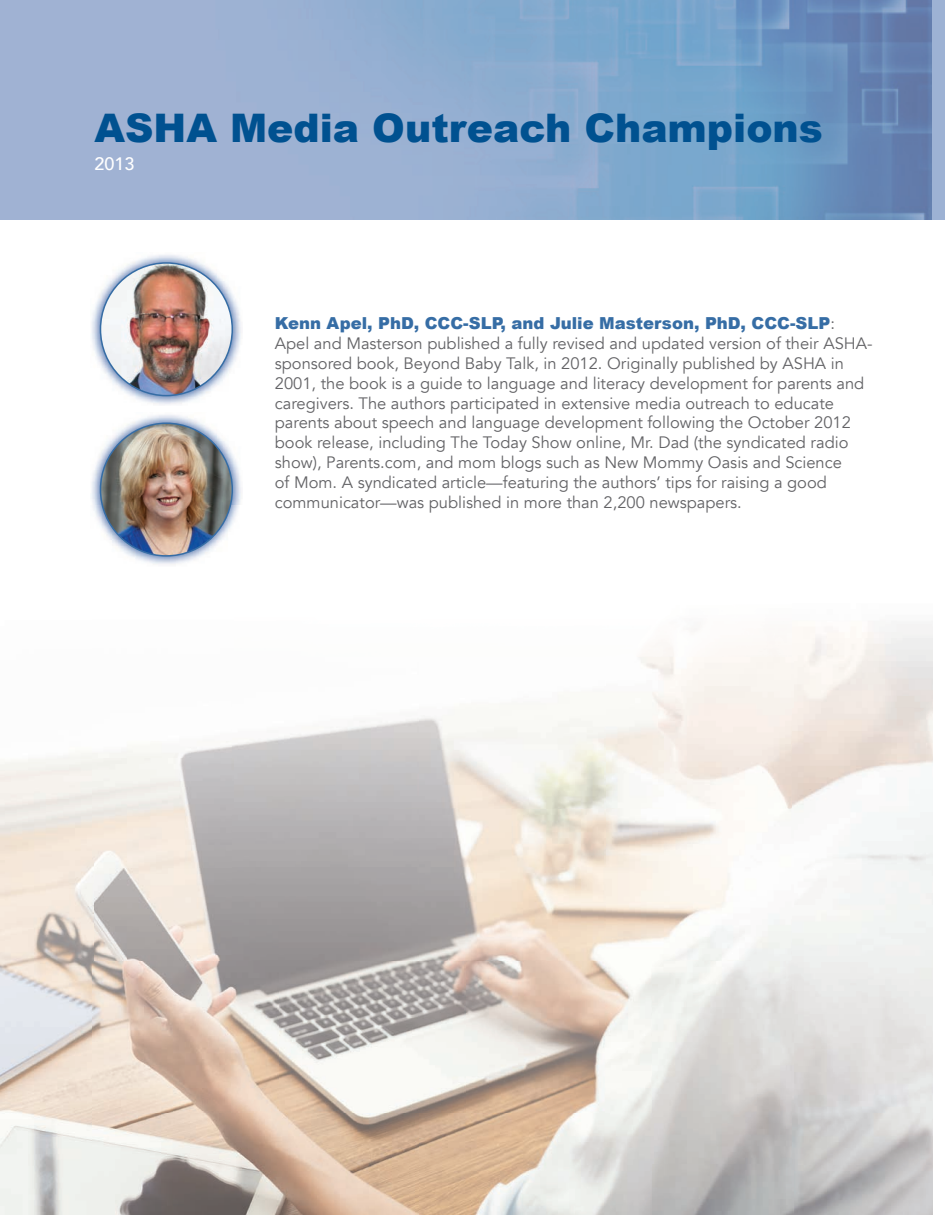
<style>
.page{position:relative;width:945px;height:1215px;background:#fff}
.page>*{position:absolute;margin:0;border:0;box-sizing:border-box;transform-origin:0 0}
.t1{font:900 39.3px "Arial";color:#005190}
.t2{font:500 18px "Avenir";color:#fff}
.t3{font:16.5px/19.8px "Avenir";color:#636366}
.t4{font:900 16.5px "Arial";color:#366da5}
.s1{font-family:"Avenir";font-weight:400;color:#636366}
</style>
<div class="page">
<img style="left:0;top:753px;width:93px;height:462px">
<img style="left:233px;top:628px;width:560px;height:334px">
<img style="left:93px;top:741px;width:140px;height:221px">
<img style="left:93px;top:962px;width:700px;height:253px">
<div style="left:932px;top:0;width:13px;height:220px;background:#9db2d4"></div>
<img style="left:0;top:0;width:932px;height:220px">
<img style="left:91px;top:255px;width:150px;height:150px">
<img style="left:100px;top:263px;width:132px;height:133px;border-radius:66px">
<img style="left:91px;top:415px;width:150px;height:149px">
<img style="left:100px;top:423px;width:132px;height:133px;border-radius:66px">
<h1 class="t1" style="left:94px;top:99px;width:730px">ASHA Media Outreach Champions</h1>
<p class="t2" style="left:94px;top:148px;width:42px">2013</p>
<p class="t4" style="left:275px;top:312px;width:562px">Kenn Apel, PhD, CCC-SLP, and Julie Masterson, PhD, CCC-SLP<span class="s1">:</span></p>
<p class="t3" style="left:275px;top:334px;width:599px">Apel and Masterson published a fully revised and updated version of their ASHA&shy;sponsored book, Beyond Baby Talk, in 2012. Originally published by ASHA in 2001, the book is a guide to language and literacy development for parents and caregivers. The authors participated in extensive media outreach to educate parents about speech and language development following the October 2012 book release, including The Today Show online, Mr. Dad (the syndicated radio show), Parents.com, and mom blogs such as New Mommy Oasis and Science<br>of Mom. A syndicated article—featuring the authors’ tips for raising a good communicator—was published in more than 2,200 newspapers.</p>
</div>
